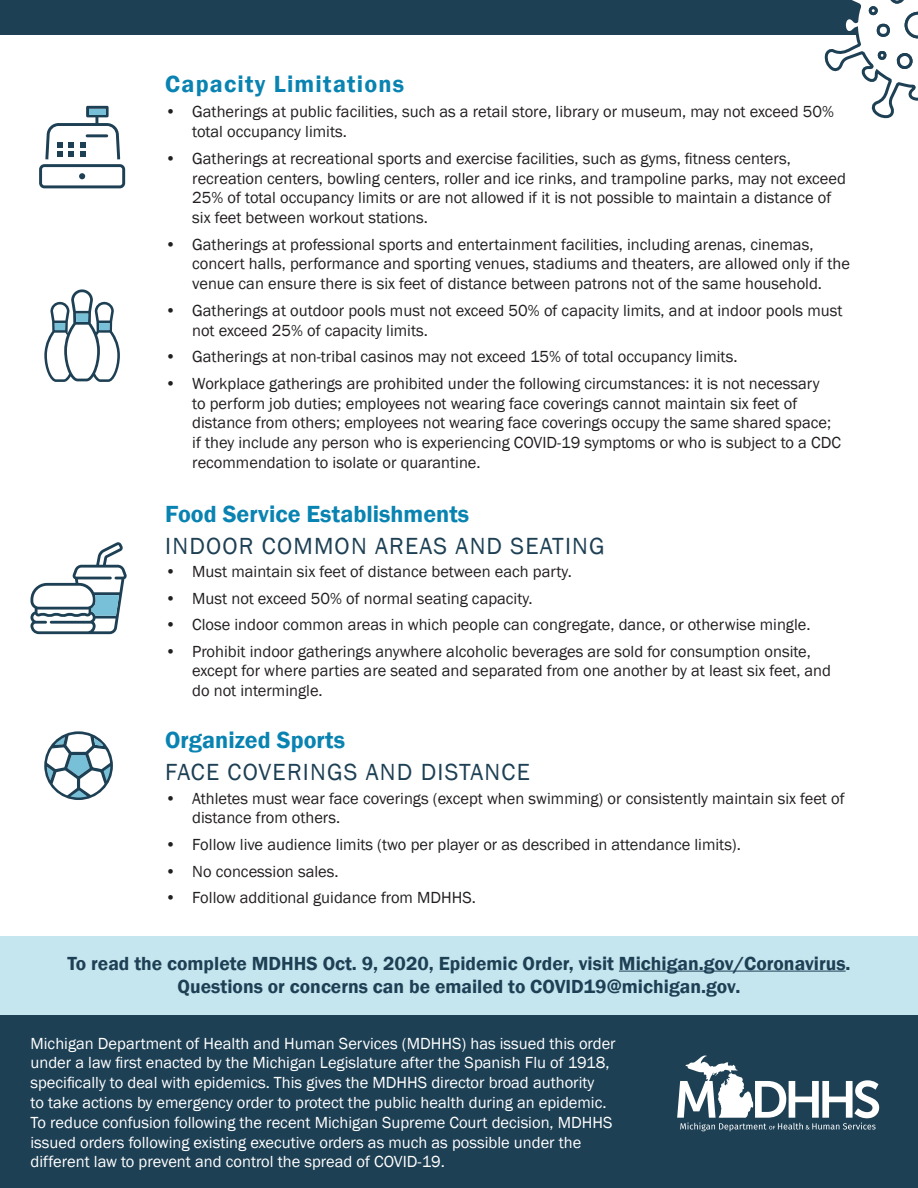
<style>
.page{position:relative;width:918px;height:1188px;background:#fff}
.page>*{position:absolute;margin:0;border:0;box-sizing:border-box;transform-origin:0 0}
.t1{font:24px "Franklin Gothic";letter-spacing:.05em;color:#1e4054}
.t2{font:600 24px "Franklin Gothic";color:#0983b1}
.t3{font:600 24px "Franklin Gothic";letter-spacing:.05em;color:#0983b1}
.bullet{font:600 19.5px/23.4px "Franklin Gothic";color:#1e4054;text-align:center}
.t4{font:16.5px/19.8px "Franklin Gothic";color:#231f20}
.Paragraph_Style_1{font:16.5px/19.8px "Franklin Gothic";color:#fff}
</style>
<div class="page">
<div style="left:0;top:936px;width:918px;height:97px;background:#c5e5ef"></div>
<div style="left:0;top:0;width:918px;height:34px;background:#1e4054"></div>
<div style="left:0;top:1016px;width:918px;height:172px;background:#1e4054"></div>
<hr style="left:619px;top:971px;width:227px;height:1px;background:#1e4054">
<svg style="left:677px;top:1056px;width:202px;height:75px"></svg>
<svg style="left:30px;top:542px;width:97px;height:92px"></svg>
<svg style="left:44px;top:289px;width:76px;height:93px"></svg>
<div style="left:99px;top:323px;width:11px;height:7px;background:#77c0d7"></div>
<div style="left:76px;top:314px;width:12px;height:8px;background:#77c0d7"></div>
<div style="left:55px;top:323px;width:10px;height:7px;background:#77c0d7"></div>
<svg style="left:39px;top:106px;width:86px;height:82px"></svg>
<div style="left:89px;top:109px;width:17px;height:5px;background:#77c0d7"></div>
<svg style="left:823px;top:0;width:95px;height:119px"></svg>
<div style="left:878px;top:51px;width:8px;height:9px;border:3px solid #1e4054;border-radius:3px"></div>
<svg style="left:44px;top:731px;width:69px;height:69px"></svg>
<p class="t3" style="left:165px;top:70px;width:240px">Capacity Limitations</p>
<p class="t4" style="left:192px;top:102px;width:643px;text-indent:-27px">• Gatherings at public facilities, such as a retail store, library or museum, may not exceed 50% total occupancy limits.</p>
<p class="t4" style="left:192px;top:149px;width:655px;text-indent:-27px">• Gatherings at recreational sports and exercise facilities, such as gyms, fitness centers, recreation centers, bowling centers, roller and ice rinks, and trampoline parks, may not exceed 25% of total occupancy limits or are not allowed if it is not possible to maintain a distance of six feet between workout stations.</p>
<p class="t4" style="left:192px;top:235px;width:659px;text-indent:-27px">• Gatherings at professional sports and entertainment facilities, including arenas, cinemas, concert halls, performance and sporting venues, stadiums and theaters, are allowed only if the venue can ensure there is six feet of distance between patrons not of the same household.</p>
<p class="t4" style="left:192px;top:301px;width:652px;text-indent:-27px">• Gatherings at outdoor pools must not exceed 50% of capacity limits, and at indoor pools must not exceed 25% of capacity limits.</p>
<p class="t4" style="left:165px;top:347px;width:574px">• Gatherings at non-tribal casinos may not exceed 15% of total occupancy limits.</p>
<p class="t4" style="left:192px;top:374px;width:650px;text-indent:-27px">• Workplace gatherings are prohibited under the following circumstances: it is not necessary<br>to perform job duties; employees not wearing face coverings cannot maintain six feet of distance from others; employees not wearing face coverings occupy the same shared space; if they include any person who is experiencing COVID-19 symptoms or who is subject to a CDC recommendation to isolate or quarantine.</p>
<p class="t2" style="left:165px;top:499px;width:305px">Food Service Establishments</p>
<p class="t1" style="left:165px;top:531px;width:441px">INDOOR COMMON AREAS AND SEATING</p>
<p class="t4" style="left:165px;top:562px;width:408px">• Must maintain six feet of distance between each party.</p>
<p class="t4" style="left:165px;top:589px;width:369px">• Must not exceed 50% of normal seating capacity.</p>
<p class="t4" style="left:165px;top:615px;width:647px">• Close indoor common areas in which people can congregate, dance, or otherwise mingle.</p>
<p class="t4" style="left:192px;top:642px;width:640px;text-indent:-27px">• Prohibit indoor gatherings anywhere alcoholic beverages are sold for consumption onsite, except for where parties are seated and separated from one another by at least six feet, and do not intermingle.</p>
<p class="t2" style="left:165px;top:725px;width:181px">Organized Sports</p>
<p class="t1" style="left:165px;top:757px;width:366px">FACE COVERINGS AND DISTANCE</p>
<p class="t4" style="left:192px;top:789px;width:654px;text-indent:-27px">• Athletes must wear face coverings (except when swimming) or consistently maintain six feet of distance from others.</p>
<p class="t4" style="left:165px;top:835px;width:577px">• Follow live audience limits (two per player or as described in attendance limits).</p>
<p class="t4" style="left:165px;top:862px;width:175px">• No concession sales.</p>
<p class="t4" style="left:165px;top:888px;width:312px">• Follow additional guidance from MDHHS.</p>
<p class="bullet" style="left:67px;top:952px;width:785px">To read the complete MDHHS Oct. 9, 2020, Epidemic Order, visit Michigan.gov/Coronavirus.<br>Questions or concerns can be emailed to COVID19@michigan.gov.</p>
<p class="Paragraph_Style_1" style="left:31px;top:1034px;width:587px">Michigan Department of Health and Human Services (MDHHS) has issued this order under a law first enacted by the Michigan Legislature after the Spanish Flu of 1918, specifically to deal with epidemics. This gives the MDHHS director broad authority<br>to take actions by emergency order to protect the public health during an epidemic.<br>To reduce confusion following the recent Michigan Supreme Court decision, MDHHS issued orders following existing executive orders as much as possible under the different law to prevent and control the spread of COVID-19.</p>
</div>
